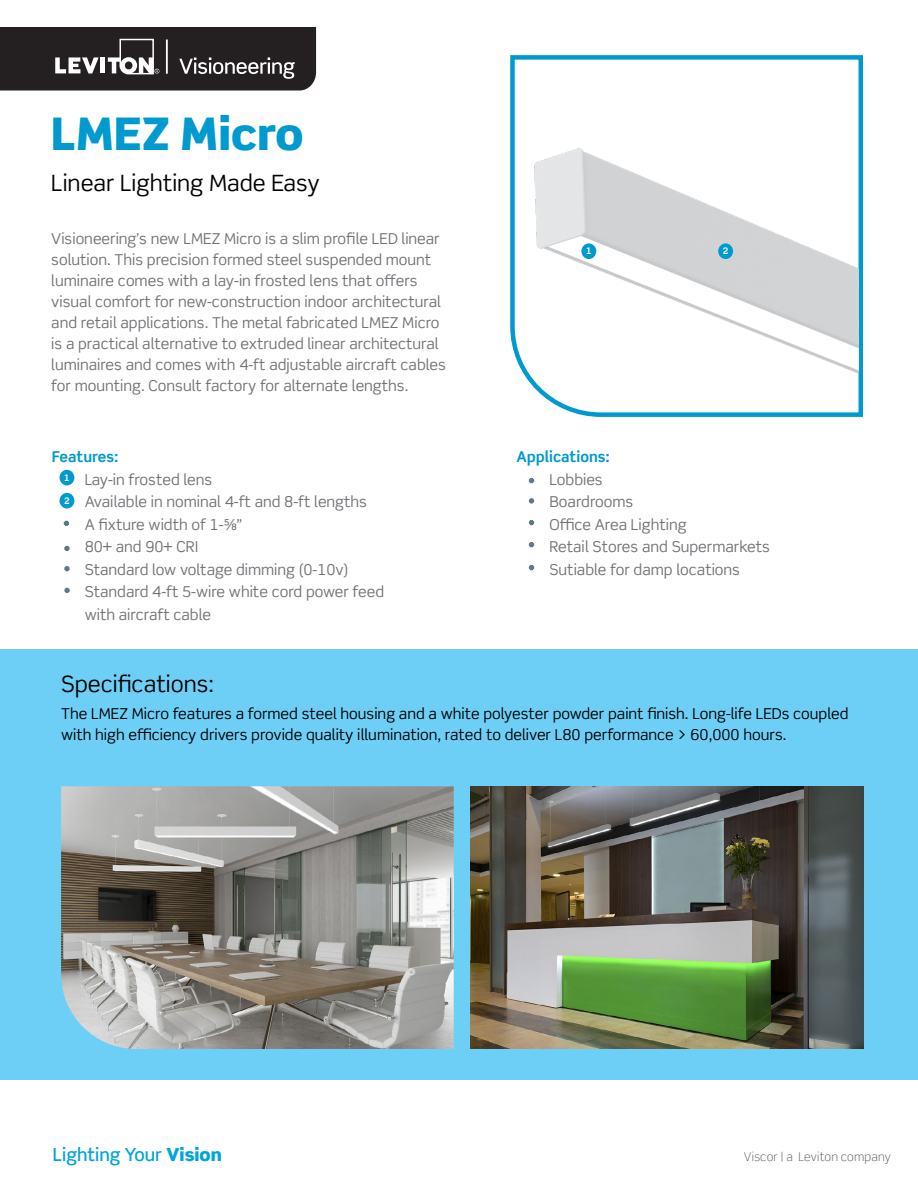
<style>
.page{position:relative;width:918px;height:1188px;background:#fff}
.page>*{position:absolute;margin:0;border:0;box-sizing:border-box;transform-origin:0 0}
.t1{font:900 45px "Scene Std";color:#009acf}
.t2{font:22.5px "Scene Std";color:#000}
.t3{font:500 18px "Scene Std";color:#00a5da}
.t4{font:15px/22.5px "Scene Std";color:#707276}
.t5{font:15px/21px "Scene Std";color:#000}
.t6{font:700 15px "Scene Std";color:#009acf}
.t7{font:300 12px "Scene Std";letter-spacing:.015em;color:#58595b}
.t8{font:700 9px "Scene Std";color:#fff}
.s1{font-weight:900}
</style>
<div class="page">
<svg style="left:510px;top:55px;width:353px;height:362px"></svg>
<div style="left:0;top:650px;width:918px;height:430px;background:#6dcff6"></div>
<img style="left:510px;top:68px;width:348px;height:314px">
<img style="left:61px;top:786px;width:393px;height:263px">
<div style="left:581px;top:243px;width:15px;height:16px;background:#009acf;border-radius:50%"></div>
<div style="left:718px;top:243px;width:15px;height:16px;background:#009acf;border-radius:50%"></div>
<img style="left:470px;top:786px;width:393px;height:263px">
<svg style="left:529px;top:478px;width:5px;height:5px"></svg>
<svg style="left:529px;top:498px;width:5px;height:6px"></svg>
<svg style="left:529px;top:520px;width:5px;height:5px"></svg>
<svg style="left:529px;top:542px;width:5px;height:5px"></svg>
<svg style="left:529px;top:565px;width:5px;height:5px"></svg>
<svg style="left:64px;top:521px;width:5px;height:5px"></svg>
<div style="left:60px;top:470px;width:14px;height:15px;background:#009acf;border-radius:50%"></div>
<div style="left:60px;top:493px;width:14px;height:16px;background:#009acf;border-radius:50%"></div>
<svg style="left:64px;top:546px;width:6px;height:5px"></svg>
<svg style="left:64px;top:566px;width:6px;height:5px"></svg>
<svg style="left:64px;top:588px;width:6px;height:5px"></svg>
<svg style="left:0;top:27px;width:316px;height:64px"></svg>
<h1 class="t1" style="left:51px;top:105px;width:254px">LMEZ Micro</h1>
<h2 class="t2" style="left:51px;top:169px;width:270px">Linear Lighting Made Easy</h2>
<p class="t4" style="left:51px;top:228px;width:396px;line-height:21px">Visioneering’s new LMEZ Micro is a slim profile LED linear solution. This precision formed steel suspended mount luminaire comes with a lay-in frosted lens that offers visual comfort for new-construction indoor architectural and retail applications. The metal fabricated LMEZ Micro is a practical alternative to extruded linear architectural luminaires and comes with 4-ft adjustable aircraft cables for mounting. Consult factory for alternate lengths.</p>
<p class="t6" style="left:52px;top:447px;width:68px">Features:</p>
<p class="t4" style="left:85px;top:468px;width:301px">Lay-in frosted lens<br>Available in nominal 4-ft and 8-ft lengths<br>A fixture width of 1-⅝”<br>80+ and 90+ CRI<br>Standard low voltage dimming (0-10v)<br>Standard 4-ft 5-wire white cord power feed with aircraft cable</p>
<p class="t8" style="left:64px;top:472px;width:7px">1</p>
<p class="t8" style="left:64px;top:495px;width:7px">2</p>
<p class="t8" style="left:586px;top:245px;width:7px">1</p>
<p class="t8" style="left:723px;top:245px;width:7px">2</p>
<p class="t6" style="left:517px;top:447px;width:95px">Applications:</p>
<p class="t4" style="left:550px;top:468px;width:222px">Lobbies<br>Boardrooms<br>Office Area Lighting<br>Retail Stores and Supermarkets<br>Sutiable for damp locations</p>
<h2 class="t2" style="left:61px;top:670px;width:154px">Specifications:</h2>
<p class="t5" style="left:61px;top:703px;width:789px">The LMEZ Micro features a formed steel housing and a white polyester powder paint finish. Long-life LEDs coupled with high efficiency drivers provide quality illumination, rated to deliver L80 performance &gt; 60,000 hours.</p>
<p class="t3" style="left:53px;top:1143px;width:170px">Lighting Your <span class="s1">Vision</span></p>
<p class="t7" style="left:744px;top:1149px;width:149px">Viscor | a Leviton company</p>
</div>
